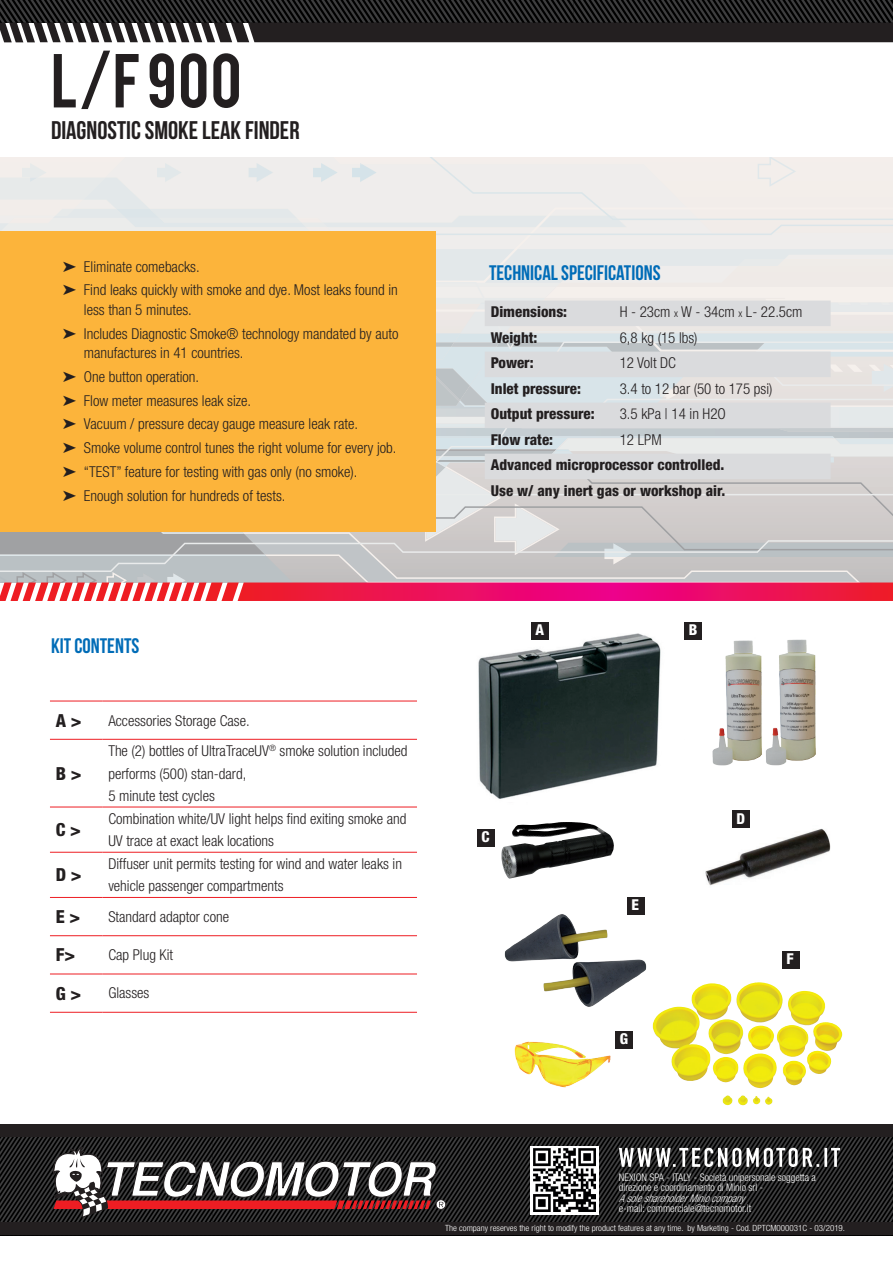
<style>
.page{position:relative;width:893px;height:1263px;background:#fff}
.page>*{position:absolute;margin:0;border:0;box-sizing:border-box;transform-origin:0 0}
.t1{font:60px "Bebas";color:#231f20}
.t2{font:25.5px "Bebas Neue";color:#231f20}
.t3{font:21px "Bebas Neue";color:#006cb7}
.t4{font:800 condensed 18px "Helvetica Neue LT Std";color:#231f20}
.t5{font:300 condensed 15px/23.7px "Helvetica Neue LT Std";color:#231f20}
.t6{font:800 condensed 15px/25.5px "Helvetica Neue LT Std";color:#231f20}
.t7{font:800 condensed 15px "Helvetica Neue LT Std";color:#fff}
.t8{font:300 condensed 10.5px/10.5px "Helvetica Neue LT Std";color:#fff}
.t9{font:italic 300 condensed 10.5px "Helvetica Neue LT Std";color:#fff}
.t10{font:300 condensed 8.55px "Helvetica Neue LT Std";color:#fff;scale:1.05 1}
.s1{font-size:10.5px}
</style>
<div class="page">
<div style="left:0;top:1124px;width:893px;height:13px;background:#231f20"></div>
<svg style="left:0;top:0;width:893px;height:42px;background:#2b2a2a"></svg>
<svg style="left:0;top:1137px;width:893px;height:98px;background:#3f3839"></svg>
<img style="left:705px;top:810px;width:126px;height:76px">
<img style="left:653px;top:982px;width:173px;height:100px">
<img style="left:478px;top:627px;width:183px;height:172px">
<div style="left:732px;top:811px;width:17px;height:17px;background:#231f20"></div>
<div style="left:627px;top:897px;width:17px;height:17px;background:#231f20"></div>
<div style="left:477px;top:829px;width:17px;height:17px;background:#231f20"></div>
<div style="left:531px;top:622px;width:17px;height:17px;background:#231f20"></div>
<div style="left:782px;top:951px;width:17px;height:17px;background:#231f20"></div>
<img style="left:501px;top:822px;width:113px;height:57px">
<img style="left:543px;top:959px;width:128px;height:61px">
<img style="left:504px;top:914px;width:123px;height:72px">
<img style="left:514px;top:1041px;width:97px;height:47px">
<div style="left:615px;top:1031px;width:17px;height:17px;background:#231f20"></div>
<img style="left:768px;top:639px;width:48px;height:127px">
<img style="left:684px;top:622px;width:84px;height:144px">
<hr style="left:50px;top:739px;width:52px;height:1px;background:#ee1d23">
<hr style="left:102px;top:739px;width:315px;height:1px;background:#ee1d23">
<hr style="left:50px;top:701px;width:52px;height:1px;background:#ee1d23">
<hr style="left:102px;top:701px;width:315px;height:1px;background:#ee1d23">
<hr style="left:50px;top:806px;width:52px;height:1px;background:#ee1d23">
<hr style="left:102px;top:806px;width:315px;height:1px;background:#ee1d23">
<hr style="left:50px;top:852px;width:52px;height:1px;background:#ee1d23">
<hr style="left:102px;top:852px;width:315px;height:1px;background:#ee1d23">
<hr style="left:50px;top:897px;width:52px;height:1px;background:#ee1d23">
<hr style="left:102px;top:897px;width:315px;height:1px;background:#ee1d23">
<hr style="left:50px;top:935px;width:52px;height:1px;background:#ee1d23">
<hr style="left:102px;top:935px;width:315px;height:1px;background:#ee1d23">
<hr style="left:50px;top:973px;width:52px;height:1px;background:#ee1d23">
<hr style="left:102px;top:973px;width:315px;height:1px;background:#ee1d23">
<hr style="left:50px;top:1012px;width:52px;height:1px;background:#ee1d23">
<hr style="left:102px;top:1012px;width:315px;height:1px;background:#ee1d23">
<svg style="left:0;top:157px;width:893px;height:444px;background:#e7c8a2"></svg>
<h1 class="t1" style="left:51px;top:37px;width:192px">L/F 900</h1>
<h2 class="t2" style="left:51px;top:117px;width:250px">DIAGNOSTIC SMOKE LEAK FINDER</h2>
<p class="t5" style="left:63px;top:254px;width:336px">➤ Eliminate comebacks.<br>➤ Find leaks quickly with smoke and dye. Most leaks found in</p>
<p class="t5" style="left:63px;top:297px;width:337px;text-indent:21px">less than 5 minutes.<br>➤ Includes Diagnostic Smoke® technology mandated by auto</p>
<p class="t5" style="left:63px;top:341px;width:335px;text-indent:21px">manufactures in 41 countries.<br>➤ One button operation.<br>➤ Flow meter measures leak size.<br>➤ Vacuum / pressure decay gauge measure leak rate.<br>➤ Smoke volume control tunes the right volume for every job. ➤ “TEST” feature for testing with gas only (no smoke).<br>➤ Enough solution for hundreds of tests.</p>
<h3 class="t3" style="left:51px;top:634px;width:49px">KIT CONTENTS</h3>
<p class="t4" style="left:56px;top:709px;width:27px">A &gt;</p>
<p class="t5" style="left:108px;top:708px;width:143px">Accessories Storage Case.</p>
<p class="t4" style="left:56px;top:762px;width:27px">B &gt;</p>
<p class="t5" style="left:108px;top:739px;width:301px;line-height:22.5px">The (2) bottles of UltraTraceUV<sup>®</sup> smoke solution included performs (500) stan-dard,<br>5 minute test cycles</p>
<p class="t4" style="left:56px;top:818px;width:27px">C &gt;</p>
<p class="t5" style="left:108px;top:807px;width:300px;line-height:22.5px">Combination white/UV light helps find exiting smoke and<br>UV trace at exact leak locations</p>
<p class="t4" style="left:56px;top:864px;width:27px">D &gt;</p>
<p class="t5" style="left:108px;top:852px;width:295px;line-height:22.5px">Diffuser unit permits testing for wind and water leaks in vehicle passenger compartments</p>
<p class="t4" style="left:56px;top:905px;width:26px">E &gt;</p>
<p class="t5" style="left:108px;top:905px;width:122px">Standard adaptor cone</p>
<p class="t4" style="left:56px;top:944px;width:21px">F&gt;</p>
<p class="t5" style="left:108px;top:943px;width:66px">Cap Plug Kit</p>
<p class="t4" style="left:56px;top:982px;width:27px">G &gt;</p>
<p class="t5" style="left:108px;top:981px;width:43px">Glasses</p>
<h3 class="t3" style="left:489px;top:261px;width:164px">TECHNICAL SPECIFICATIONS</h3>
<p class="t6" style="left:491px;top:299px;width:78px">Dimensions:</p>
<p class="t5" style="left:620px;top:300px;width:184px">H - 23cm <span class="s1">x</span> W - 34cm <span class="s1">x</span> L- 22.5cm</p>
<p class="t6" style="left:491px;top:324px;width:48px">Weight:</p>
<p class="t5" style="left:620px;top:325px;width:79px">6,8 kg (15 lbs)</p>
<p class="t6" style="left:491px;top:350px;width:44px">Power:</p>
<p class="t5" style="left:620px;top:351px;width:58px">12 Volt DC</p>
<p class="t6" style="left:491px;top:375px;width:92px">Inlet pressure:</p>
<p class="t5" style="left:620px;top:377px;width:154px">3.4 to 12 bar (50 to 175 psi)</p>
<p class="t6" style="left:491px;top:401px;width:105px">Output pressure:</p>
<p class="t5" style="left:620px;top:402px;width:108px">3.5 kPa | 14 in H2O</p>
<p class="t6" style="left:491px;top:426px;width:64px">Flow rate:</p>
<p class="t5" style="left:620px;top:428px;width:43px">12 LPM</p>
<p class="t6" style="left:491px;top:452px;width:236px">Advanced microprocessor controlled.<br>Use w/ any inert gas or workshop air.</p>
<p class="t7" style="left:535px;top:620px;width:10px">A</p>
<p class="t7" style="left:689px;top:620px;width:10px">B</p>
<p class="t7" style="left:481px;top:827px;width:9px">C</p>
<p class="t7" style="left:631px;top:895px;width:8px">E</p>
<p class="t7" style="left:620px;top:1029px;width:9px">G</p>
<p class="t7" style="left:737px;top:809px;width:10px">D</p>
<p class="t7" style="left:787px;top:949px;width:9px">F</p>
<p class="t8" style="left:619px;top:1172px;width:199px">NEXION SPA - ITALY - Società unipersonale soggetta a direzione e coordinamento di Minio srl -</p>
<p class="t9" style="left:619px;top:1192px;width:127px">A soleshareholder Minio company</p>
<p class="t8" style="left:619px;top:1203px;width:134px">e-mail: commerciale@tecnomotor.it</p>
<p class="t10" style="left:445px;top:1223px;width:382px">The company reserves the right to modify the product features at any time. by Marketing - Cod. DPTCM000031C - 03/2019.</p>
</div>
